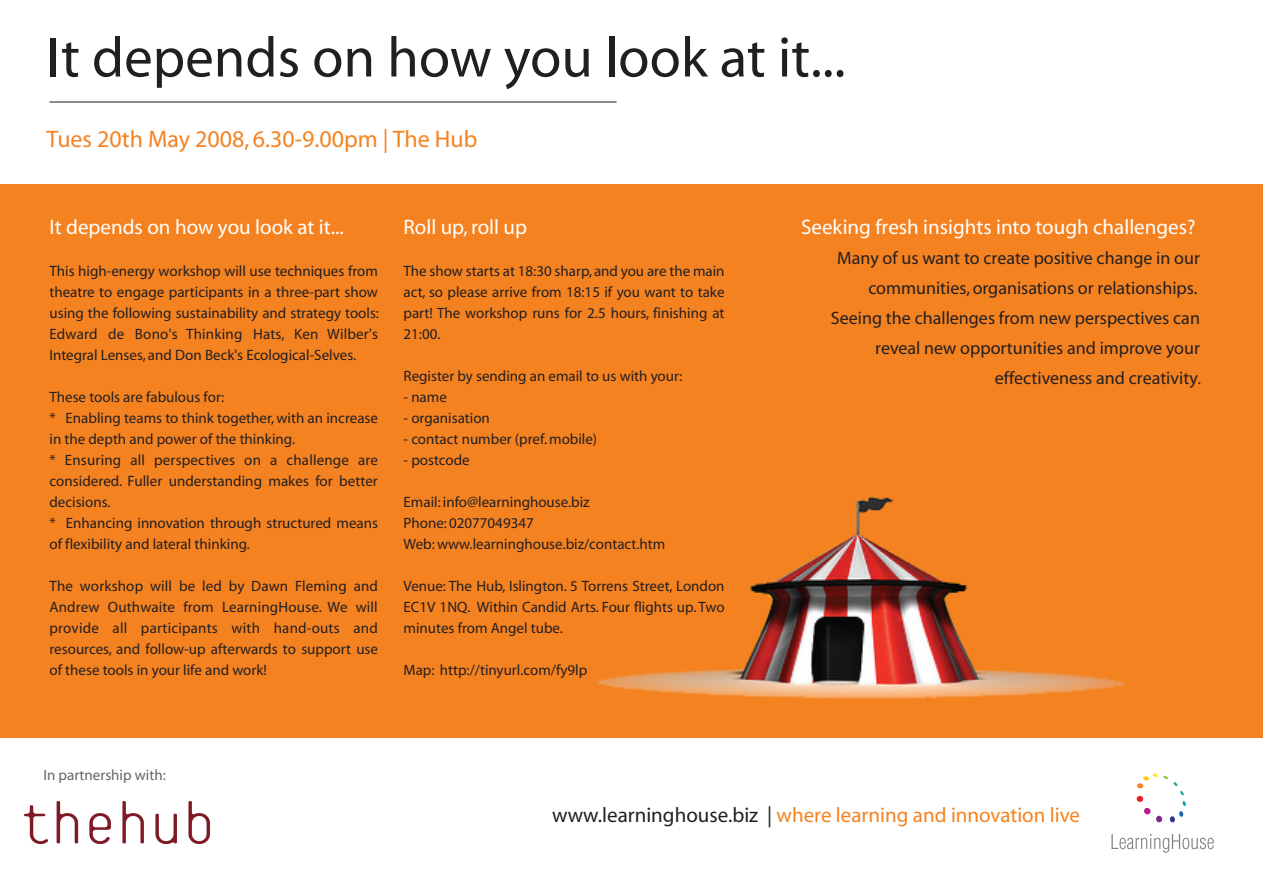
<style>
.page{position:relative;width:1263px;height:893px;background:#fff}
.page>*{position:absolute;margin:0;border:0;box-sizing:border-box;transform-origin:0 0}
.t1{font:57px "Myriad";color:#231f20}
.t2{font:24px "Myriad";color:#f58220}
.t3{font:21px "Myriad";color:#fff}
.t4{font:21px "Myriad";color:#f58220}
.t5{font:18px/30px "Myriad";color:#231f20;text-align:right}
.t6{font:15px/21px "Myriad";color:#231f20;text-align:justify}
.t7{font:15px "Myriad";color:#636566}
.s1{font-size:15px;color:#201d1e}
.s2{color:#231f20}
</style>
<div class="page">
<div style="left:0;top:185px;width:1263px;height:553px;background:#f58220"></div>
<svg style="left:1111px;top:834px;width:103px;height:19px"></svg>
<svg style="left:1137px;top:774px;width:49px;height:48px"></svg>
<hr style="left:50px;top:101px;width:566px;height:2px;background:#636566">
<img style="left:597px;top:496px;width:528px;height:203px">
<img style="left:24px;top:801px;width:185px;height:42px">
<h1 class="t1" style="left:46px;top:29px;width:800px">It depends on how you look at it...</h1>
<h2 class="t2" style="left:46px;top:127px;width:432px">Tues 20th May 2008, 6.30-9.00pm | The Hub</h2>
<h3 class="t3" style="left:50px;top:216px;width:296px">It depends on how you look at it...</h3>
<p class="t6" style="left:50px;top:261px;width:331px">This high-energy workshop will use techniques from theatre to engage participants in a three-part show using the following sustainability and strategy tools:<br>Edward de Bono's Thinking Hats, Ken Wilber's Integral Lenses, and Don Beck's Ecological-Selves.</p>
<p class="t6" style="left:50px;top:387px;width:330px;text-align:left">These tools are fabulous for:<br>* Enabling teams to think together, with an increase in the depth and power of the thinking.<br>* Ensuring all perspectives on a challenge are considered. Fuller understanding makes for better decisions.<br>* Enhancing innovation through structured means of flexibility and lateral thinking.</p>
<p class="t6" style="left:50px;top:576px;width:330px">The workshop will be led by Dawn Fleming and Andrew Outhwaite from LearningHouse. We will provide all participants with hand-outs and resources, and follow-up afterwards to support use of these tools in your life and work!</p>
<h3 class="t3" style="left:404px;top:216px;width:125px">Roll up, roll up</h3>
<p class="t6" style="left:404px;top:261px;width:323px">The show starts at 18:30 sharp, and you are the main act, so please arrive from 18:15 if you want to take part! The workshop runs for 2.5 hours, finishing at 21:00.</p>
<p class="t6" style="left:404px;top:366px;width:280px">Register by sending an email to us with your:</p>
<p class="t6" style="left:404px;top:387px;width:45px">- name</p>
<p class="t6" style="left:404px;top:408px;width:88px">- organisation</p>
<p class="t6" style="left:404px;top:429px;width:195px">- contact number (pref. mobile)</p>
<p class="t6" style="left:404px;top:450px;width:68px">- postcode</p>
<p class="t6" style="left:404px;top:492px;width:263px;text-align:left">Email: info@learninghouse.biz<br>Phone: 02077049347<br>Web: www.learninghouse.biz/contact.htm</p>
<p class="t6" style="left:404px;top:576px;width:323px">Venue: The Hub, Islington. 5 Torrens Street, London EC1V 1NQ. Within Candid Arts. Four flights up. Two minutes from Angel tube.</p>
<p class="t6" style="left:404px;top:660px;width:185px">Map: http://tinyurl.com/fy9lp</p>
<h3 class="t3" style="left:801px;top:216px;width:396px">Seeking fresh insights into tough challenges?</h3>
<p class="t5" style="left:831px;top:244px;width:372px">Many of us want to create positive change in our communities, organisations or relationships.<br>Seeing the challenges from new perspectives can reveal new opportunities and improve your effectiveness and creativity<span class="s1">.</span></p>
<p class="t7" style="left:43px;top:768px;width:124px">In partnership with:</p>
<h3 class="t4" style="left:552px;top:805px;width:529px"><span class="s2">www.learninghouse.biz |</span> where learning and innovation live</h3>
</div>
